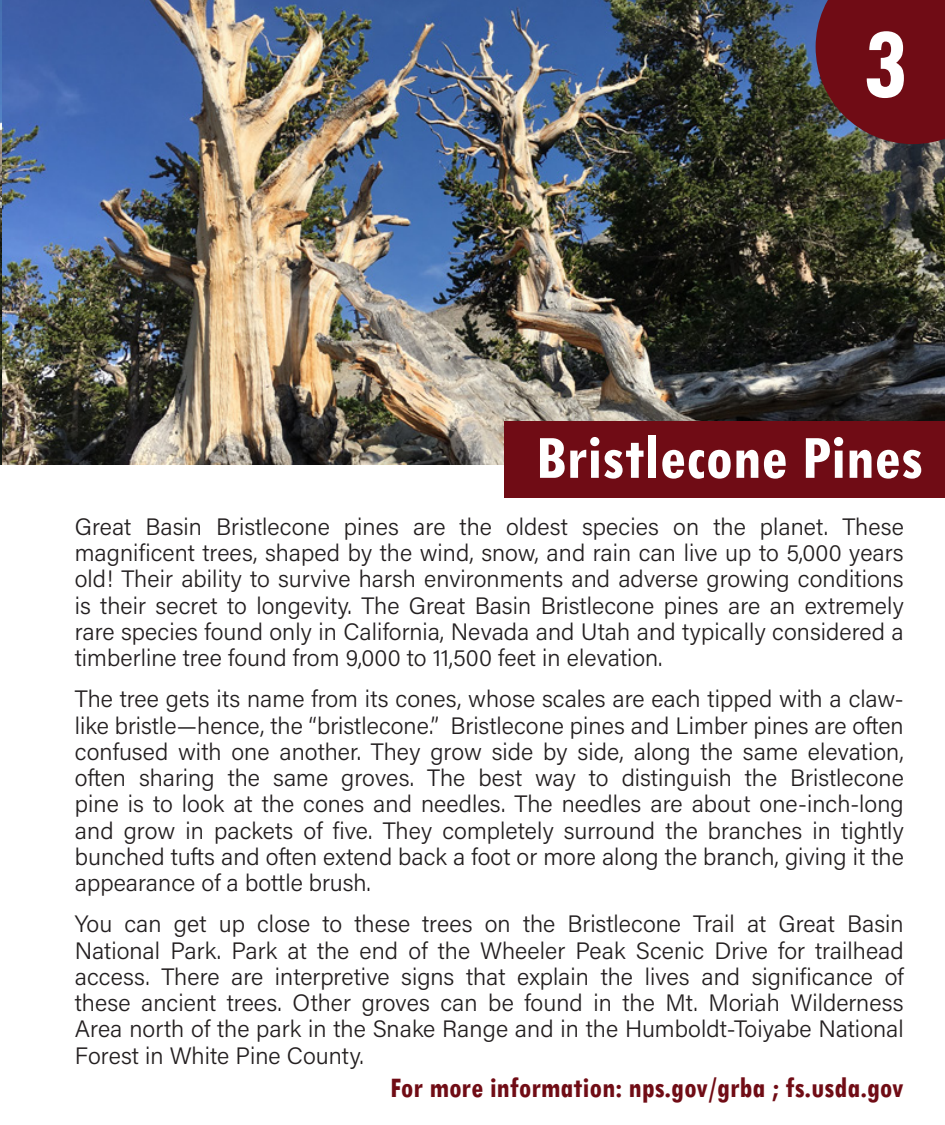
<style>
.page{position:relative;width:945px;height:1125px;background:#fff}
.page>*{position:absolute;margin:0;border:0;box-sizing:border-box;transform-origin:0 0}
.t1{font:700 condensed 105px "Tw Cen";color:#fff}
.titles_left{font:700 condensed 65px "Tw Cen";color:#fff}
.MORE_INFO{font:700 condensed 30px "Tw Cen";color:#700c15}
.body_text_smaller{font:23.75px/26.2px "Acumin Variable Concept";color:#231f20;text-align:justify}
</style>
<div class="page">
<img style="left:0;top:0;width:945px;height:464px">
<div style="left:504px;top:421px;width:441px;height:77px;background:#700c15"></div>
<svg style="left:816px;top:0;width:129px;height:144px;background:#6c151e"></svg>
<p class="t1" style="left:862px;top:0;width:47px">3</p>
<p class="titles_left" style="left:535px;top:418px;width:389px">Bristlecone Pines</p>
<p class="body_text_smaller" style="left:75px;top:513px;width:830px">Great Basin Bristlecone pines are the oldest species on the planet. These magnificent trees, shaped by the wind, snow, and rain can live up to 5,000 years old! Their ability to survive harsh environments and adverse growing conditions is their secret to longevity. The Great Basin Bristlecone pines are an extremely rare species found only in California, Nevada and Utah and typically considered a timberline tree found from 9,000 to 11,500 feet in elevation.</p>
<p class="body_text_smaller" style="left:75px;top:685px;width:830px">The tree gets its name from its cones, whose scales are each tipped with a claw&shy;like bristle—hence, the “bristlecone.” Bristlecone pines and Limber pines are often confused with one another. They grow side by side, along the same elevation, often sharing the same groves. The best way to distinguish the Bristlecone pine is to look at the cones and needles. The needles are about one-inch-long and grow in packets of five. They completely surround the branches in tightly bunched tufts and often extend back a foot or more along the branch, giving it the appearance of a bottle brush.</p>
<p class="body_text_smaller" style="left:75px;top:910px;width:831px">You can get up close to these trees on the Bristlecone Trail at Great Basin National Park. Park at the end of the Wheeler Peak Scenic Drive for trailhead access. There are interpretive signs that explain the lives and significance of these ancient trees. Other groves can be found in the Mt. Moriah Wilderness Area north of the park in the Snake Range and in the Humboldt-Toiyabe National Forest in White Pine County.</p>
<p class="MORE_INFO" style="left:390px;top:1069px;width:515px">For more information: nps.gov/grba ; fs.usda.gov</p>
</div>
